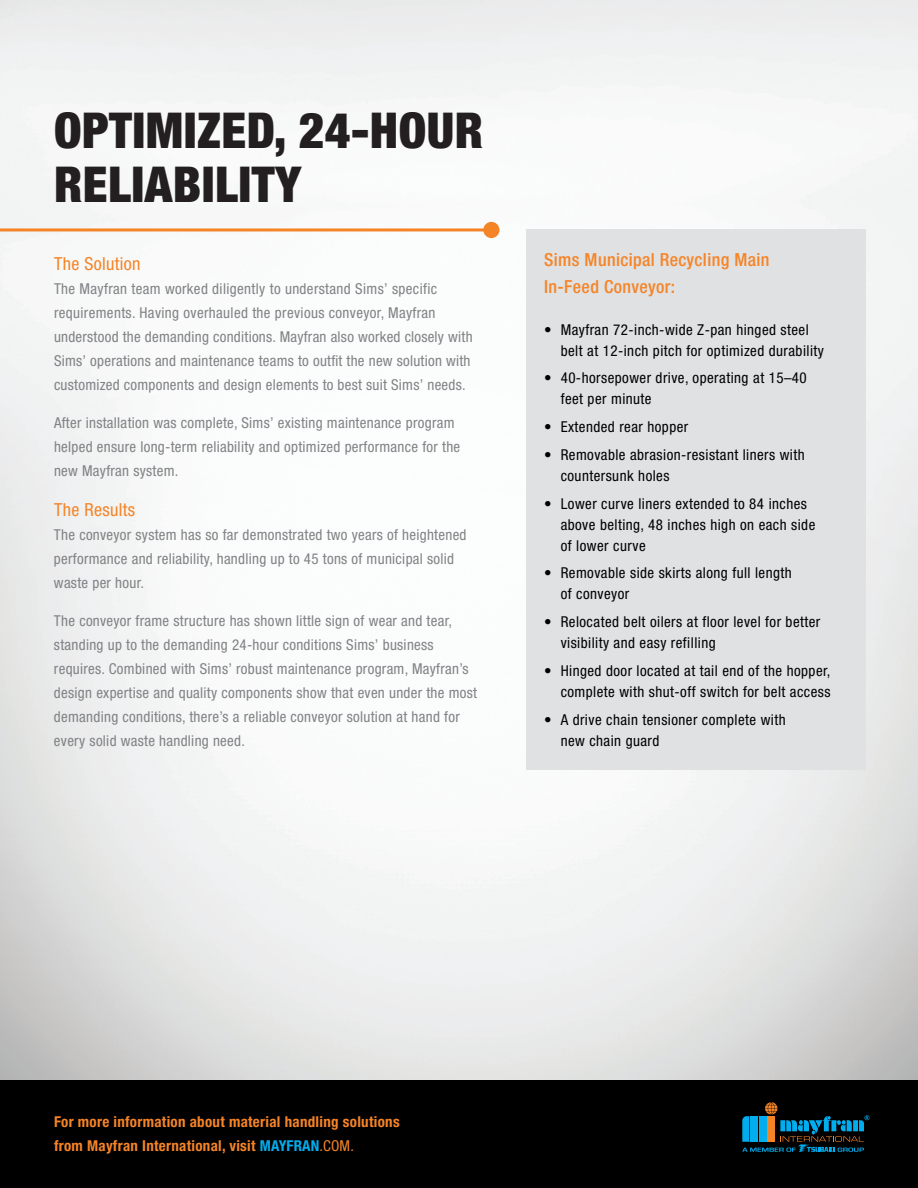
<style>
.page{position:relative;width:918px;height:1188px;background:#fff}
.page>*{position:absolute;margin:0;border:0;box-sizing:border-box;transform-origin:0 0}
.t1{font:900 condensed 49.5px/54px "Helvetica Neue";letter-spacing:.01em;color:#231f20}
.t2{font:500 condensed 18px/27px "Helvetica Neue";letter-spacing:.02em;color:#f58427}
.t3{font:condensed 18px "Helvetica Neue";letter-spacing:.02em;color:#f58427}
.t4{font:condensed 15px/24px "Helvetica Neue";letter-spacing:.02em;color:#808285}
.t5{font:condensed 15px/21px "Helvetica Neue";letter-spacing:.03em;color:#000001}
.t6{font:700 condensed 15px/24px "Helvetica Neue LT Std";letter-spacing:.02em;color:#f58427}
.s1{color:#00aeef}
.s2{font-family:"Helvetica Neue";font-weight:400}
</style>
<div class="page">
<div style="left:526px;top:229px;width:340px;height:541px;background:#e0e1e3"></div>
<div style="left:483px;top:222px;width:17px;height:16px;background:#f58427;border-radius:50%"></div>
<hr style="left:0;top:228px;width:491px;height:3px;background:#f58427">
<div style="left:0;top:1080px;width:918px;height:108px;background:#000001"></div>
<svg style="left:742px;top:1102px;width:127px;height:50px"></svg>
<h1 class="t1" style="left:54px;top:103px;width:431px">OPTIMIZED, 24-HOUR<br>RELIABILITY</h1>
<p class="t3" style="left:54px;top:253px;width:88px">The Solution</p>
<p class="t4" style="left:54px;top:277px;width:420px">The Mayfran team worked diligently to understand Sims’ specific requirements. Having overhauled the previous conveyor, Mayfran understood the demanding conditions. Mayfran also worked closely with Sims’ operations and maintenance teams to outfit the new solution with customized components and design elements to best suit Sims’ needs.</p>
<p class="t4" style="left:54px;top:410px;width:408px">After installation was complete, Sims’ existing maintenance program helped ensure long-term reliability and optimized performance for the new Mayfran system.</p>
<p class="t3" style="left:54px;top:499px;width:83px">The Results</p>
<p class="t4" style="left:54px;top:523px;width:414px">The conveyor system has so far demonstrated two years of heightened performance and reliability, handling up to 45 tons of municipal solid waste per hour.</p>
<p class="t4" style="left:54px;top:608px;width:425px">The conveyor frame structure has shown little sign of wear and tear, standing up to the demanding 24-hour conditions Sims’ business requires. Combined with Sims’ robust maintenance program, Mayfran’s design expertise and quality components show that even under the most demanding conditions, there’s a reliable conveyor solution at hand for every solid waste handling need.</p>
<p class="t2" style="left:544px;top:246px;width:227px">Sims Municipal Recycling Main<br>In-Feed Conveyor:</p>
<p class="t5" style="left:561px;top:319px;width:265px;text-indent:-16px">• Mayfran 72-inch-wide Z-pan hinged steel belt at 12-inch pitch for optimized durability</p>
<p class="t5" style="left:561px;top:368px;width:248px;text-indent:-16px">• 40-horsepower drive, operating at 15–40 feet per minute</p>
<p class="t5" style="left:544px;top:416px;width:146px">• Extended rear hopper</p>
<p class="t5" style="left:561px;top:444px;width:246px;text-indent:-16px">• Removable abrasion-resistant liners with countersunk holes</p>
<p class="t5" style="left:561px;top:493px;width:256px;text-indent:-16px">• Lower curve liners extended to 84 inches above belting, 48 inches high on each side of lower curve</p>
<p class="t5" style="left:561px;top:563px;width:233px;text-indent:-16px">• Removable side skirts along full length of conveyor</p>
<p class="t5" style="left:561px;top:611px;width:261px;text-indent:-16px">• Relocated belt oilers at floor level for better visibility and easy refilling</p>
<p class="t5" style="left:544px;top:660px;width:288px;text-align:right">• Hinged door located at tail end of the hopper, complete with shut-off switch for belt access</p>
<p class="t5" style="left:561px;top:709px;width:226px;text-indent:-16px">• A drive chain tensioner complete with new chain guard</p>
<p class="t6" style="left:54px;top:1109px;width:347px">For more information about material handling solutions from Mayfran International, visit <span class="s1">MAYFRAN</span><span class="s2">.COM.</span></p>
</div>
